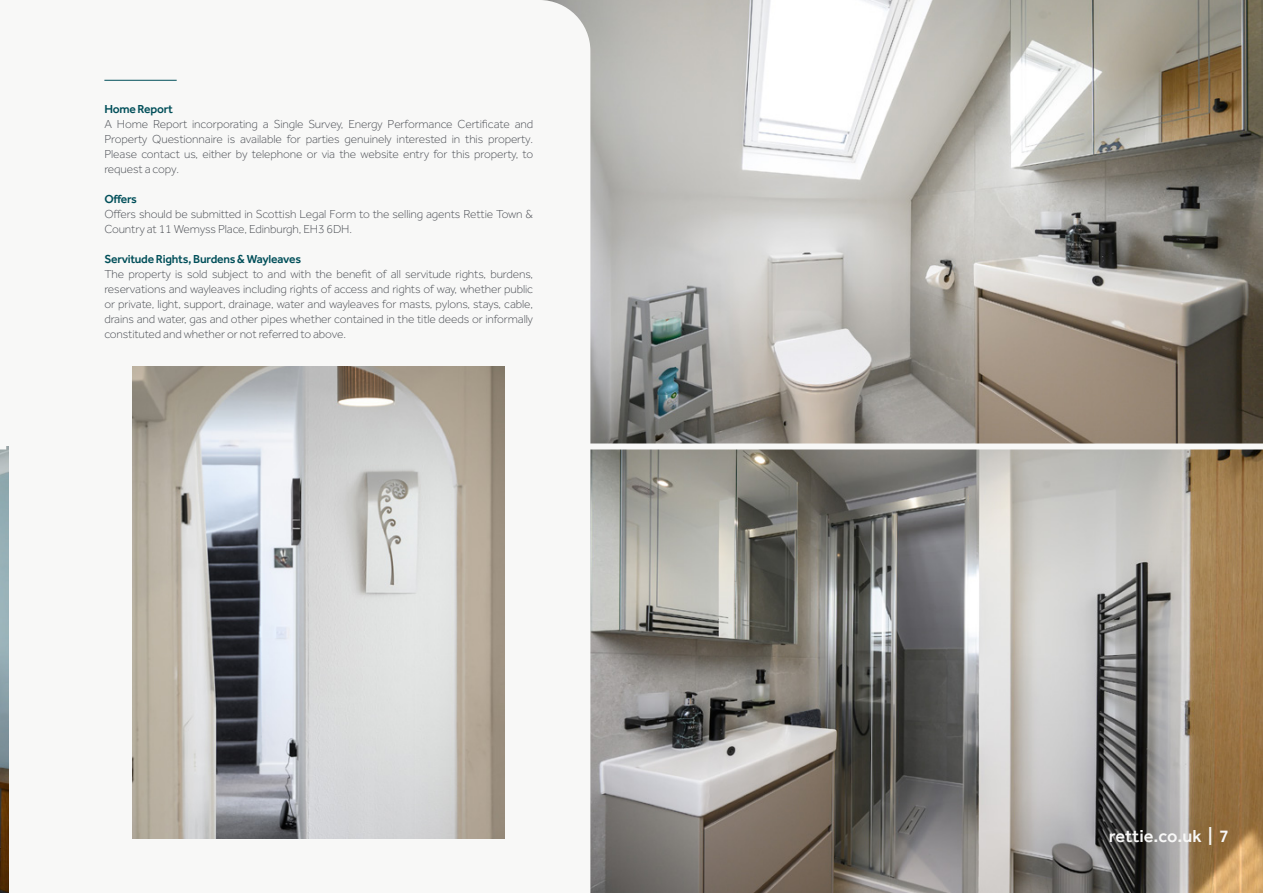
<style>
.page{position:relative;width:1263px;height:893px;background:#fff}
.page>*{position:absolute;margin:0;border:0;box-sizing:border-box;transform-origin:0 0}
.t1{font:500 18px "Effra";color:#f8f8f7}
.text{font:300 12px/15px "Effra";letter-spacing:-.01em;color:#4d5056;text-align:justify}
.heads{font:500 12px "Effra";letter-spacing:-.02em;color:#004e59}
</style>
<div class="page">
<img style="left:590px;top:449px;width:673px;height:444px">
<img style="left:590px;top:0;width:673px;height:443px">
<div style="left:569px;top:443px;width:694px;height:6px;background:#f8f8f7"></div>
<hr style="left:104px;top:80px;width:73px;height:1px;background:#004e59">
<img style="left:133px;top:366px;width:372px;height:473px">
<img style="left:0;top:446px;width:9px;height:447px">
<svg style="left:0;top:446px;width:6px;height:3px"></svg>
<p class="heads" style="left:104px;top:102px;width:70px">Home Report</p>
<p class="text" style="left:104px;top:116px;width:430px">A Home Report incorporating a Single Survey, Energy Performance Certificate and Property Questionnaire is available for parties genuinely interested in this property.<br>Please contact us, either by telephone or via the website entry for this property, to request a copy.</p>
<p class="heads" style="left:104px;top:192px;width:34px">Offers</p>
<p class="text" style="left:104px;top:206px;width:430px">Offers should be submitted in Scottish Legal Form to the selling agents Rettie Town &amp;<br>Country at 11 Wemyss Place, Edinburgh, EH3 6DH.</p>
<p class="heads" style="left:104px;top:252px;width:198px">Servitude Rights, Burdens &amp; Wayleaves</p>
<p class="text" style="left:104px;top:266px;width:430px">The property is sold subject to and with the benefit of all servitude rights, burdens, reservations and wayleaves including rights of access and rights of way, whether public or private, light, support, drainage, water and wayleaves for masts, pylons, stays, cable, drains and water, gas and other pipes whether contained in the title deeds or informally constituted and whether or not referred to above.</p>
<p class="t1" style="left:1109px;top:825px;width:122px">rettie.co.uk | 7</p>
</div>
